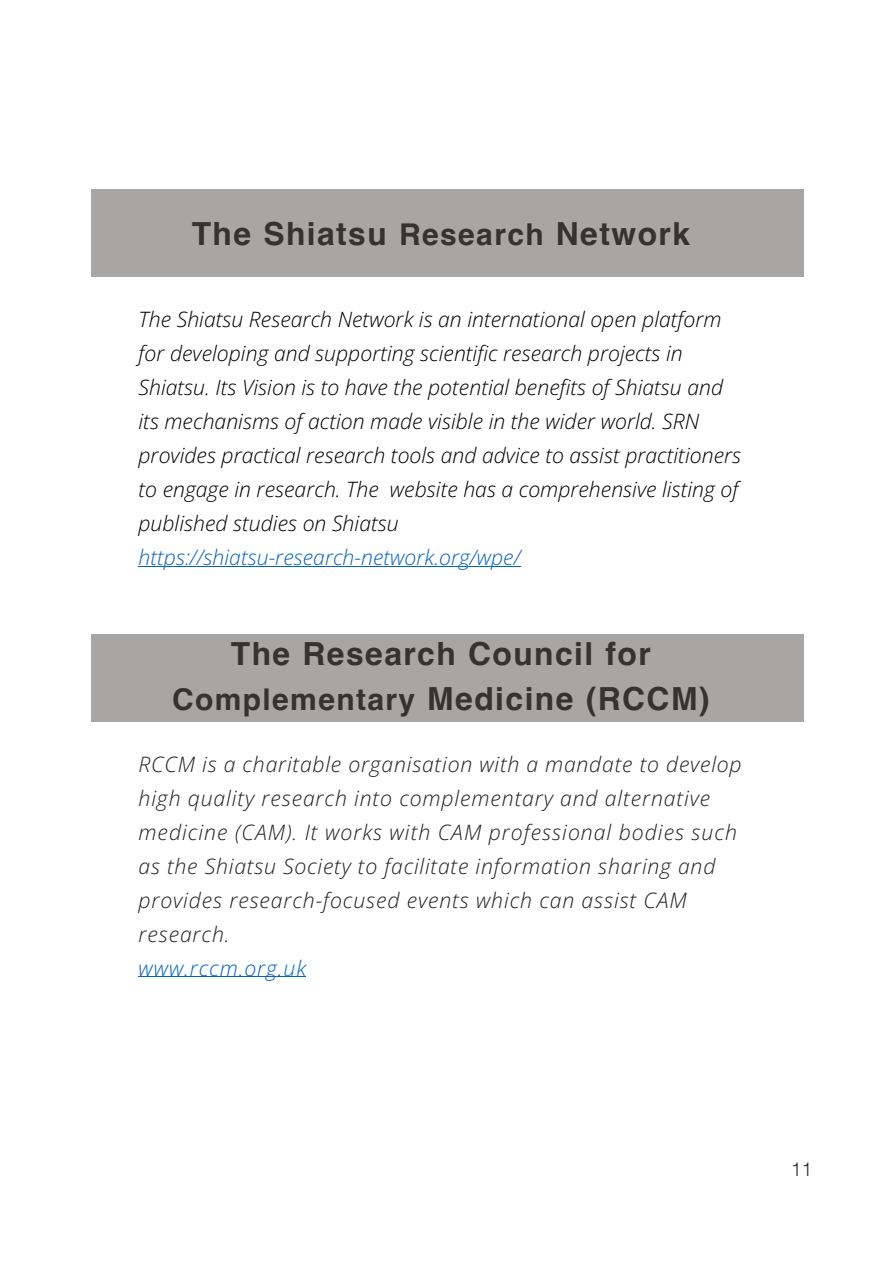
<style>
.page{position:relative;width:893px;height:1264px;background:#fff}
.page>*{position:absolute;margin:0;border:0;box-sizing:border-box;transform-origin:0 0}
.t1{font:700 31.8px/44.5px "Helvetica";letter-spacing:.045em;color:#353332;text-align:center}
.t2{font:italic 300 21.15px/33.9px "Open Sans";color:#000}
.t3{font:italic 300 21.15px/33.9px "Open Sans";letter-spacing:.04em;color:#231f20}
.t4{font:italic 300 21.15px "Open Sans";color:#0563c1}
.t5{font:italic 300 21.15px "Open Sans";letter-spacing:.04em;color:#0563c1}
.t6{font:300 19.05px "Helvetica";color:#353332}
.s1{font-size:30px}
</style>
<div class="page">
<div style="left:92px;top:189px;width:711px;height:88px;background:#a8a5a5"></div>
<hr style="left:138px;top:565px;width:382px;height:1px;background:#0563c1">
<div style="left:92px;top:633px;width:711px;height:88px;background:#a8a5a5"></div>
<hr style="left:138px;top:976px;width:168px;height:1px;background:#0563c1">
<h1 class="t1" style="left:192px;top:213px;width:500px">The Shiatsu <span class="s1">Research</span> Network</h1>
<p class="t2" style="left:138px;top:302px;width:604px">The Shiatsu Research Network is an international open platform for developing and supporting scientific research projects in Shiatsu. Its Vision is to have the potential benefits of Shiatsu and its mechanisms of action made visible in the wider world. SRN provides practical research tools and advice to assist practitioners to engage in research. The website has a comprehensive listing of published studies on Shiatsu</p>
<p class="t4" style="left:138px;top:542px;width:383px">https://shiatsu-research-network.org/wpe/</p>
<h1 class="t1" style="left:172px;top:633px;width:539px">The Research Council for<br><span class="s1">Complementary</span> Medicine (RCCM)</h1>
<p class="t3" style="left:138px;top:746px;width:604px">RCCM is a charitable organisation with a mandate to develop high quality research into complementary and alternative medicine (CAM). It works with CAM professional bodies such as the Shiatsu Society to facilitate information sharing and provides research-focused events which can assist CAM research.</p>
<p class="t5" style="left:138px;top:952px;width:169px">www.rccm.org.uk</p>
<p class="t6" style="left:791px;top:1162px;width:23px">11</p>
</div>
